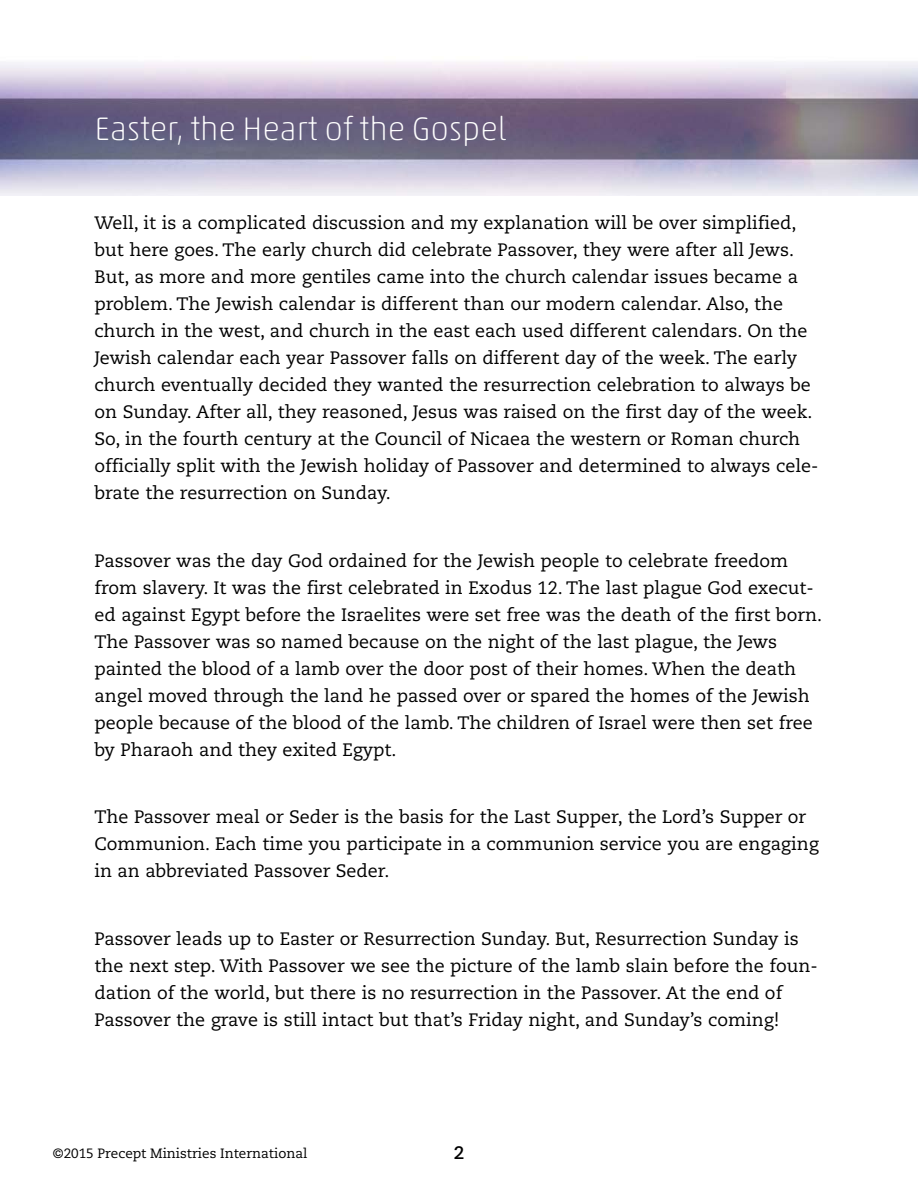
<style>
.page{position:relative;width:918px;height:1188px;background:#fff}
.page>*{position:absolute;margin:0;border:0;box-sizing:border-box;transform-origin:0 0}
.t1{font:100 33px "Akko Rounded Pro";color:#fff}
.t2{font:18px/27px "Caecilia";color:#000}
.t3{font:700 18px "Caecilia";color:#000}
.t4{font:13.5px "Caecilia";color:#000}
</style>
<div class="page">
<img style="left:0;top:62px;width:918px;height:133px">
<h1 class="t1" style="left:94px;top:109px;width:414px">Easter, the Heart of the Gospel</h1>
<p class="t2" style="left:94px;top:210px;width:725px">Well, it is a complicated discussion and my explanation will be over simplified, but here goes. The early church did celebrate Passover, they were after all Jews.<br>But, as more and more gentiles came into the church calendar issues became a problem. The Jewish calendar is different than our modern calendar. Also, the church in the west, and church in the east each used different calendars. On the Jewish calendar each year Passover falls on different day of the week. The early church eventually decided they wanted the resurrection celebration to always be on Sunday. After all, they reasoned, Jesus was raised on the first day of the week.<br>So, in the fourth century at the Council of Nicaea the western or Roman church officially split with the Jewish holiday of Passover and determined to always cele&shy;brate the resurrection on Sunday.</p>
<p class="t2" style="left:94px;top:547px;width:729px">Passover was the day God ordained for the Jewish people to celebrate freedom from slavery. It was the first celebrated in Exodus 12. The last plague God execut&shy;ed against Egypt before the Israelites were set free was the death of the first born.<br>The Passover was so named because on the night of the last plague, the Jews painted the blood of a lamb over the door post of their homes. When the death angel moved through the land he passed over or spared the homes of the Jewish people because of the blood of the lamb. The children of Israel were then set free by Pharaoh and they exited Egypt.</p>
<p class="t2" style="left:94px;top:804px;width:726px">The Passover meal or Seder is the basis for the Last Supper, the Lord’s Supper or<br>Communion. Each time you participate in a communion service you are engaging in an abbreviated Passover Seder.</p>
<p class="t2" style="left:94px;top:925px;width:725px">Passover leads up to Easter or Resurrection Sunday. But, Resurrection Sunday is the next step. With Passover we see the picture of the lamb slain before the foun&shy;dation of the world, but there is no resurrection in the Passover. At the end of Passover the grave is still intact but that’s Friday night, and Sunday’s coming!</p>
<p class="t4" style="left:53px;top:1145px;width:256px">©2015 Precept Ministries International</p>
<p class="t3" style="left:454px;top:1142px;width:12px">2</p>
</div>
